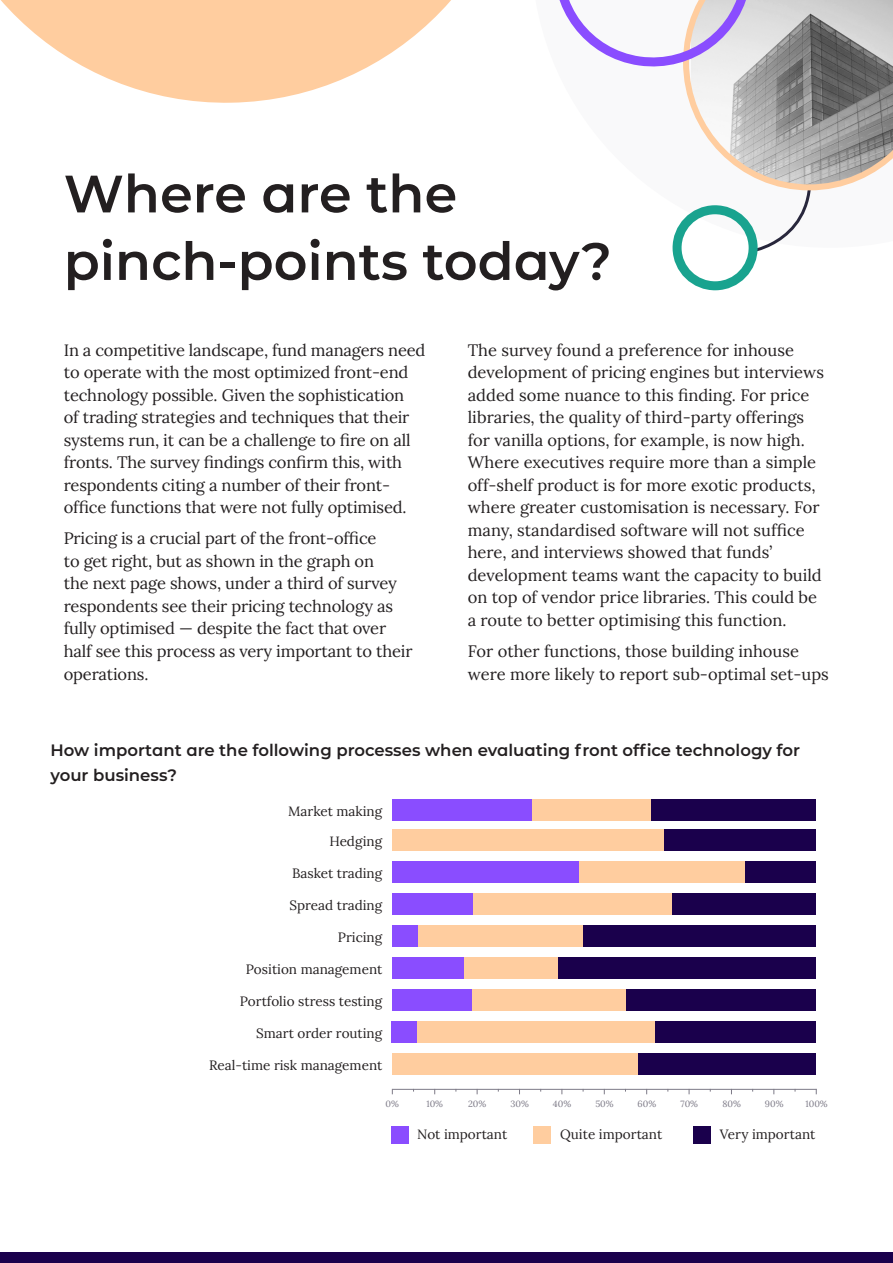
<style>
.page{position:relative;width:893px;height:1263px;background:#fff}
.page>*{position:absolute;margin:0;border:0;box-sizing:border-box;transform-origin:0 0}
.t1{font:52.5px/67.5px "Acuiti Montserrat";color:#231f20}
.t2{font:16.5px/22.5px "Lora";letter-spacing:-.005em;color:#231f20}
.t3{font:16.5px/25.5px "Acuiti Montserrat";color:#231f20}
.t4{font:13.5px "Lora";color:#231f20}
.t5{font:9px "Lora";color:#7d7a87}
</style>
<div class="page">
<svg style="left:1px;top:0;width:450px;height:103px;fill:#ffcd9f"></svg>
<svg style="left:559px;top:0;width:334px;height:251px"></svg>
<div style="left:672px;top:205px;width:86px;height:86px;border:9px solid #19a38f;border-radius:50%"></div>
<div style="left:0;top:1252px;width:893px;height:11px;background:#1a004c"></div>
<div style="left:391px;top:1126px;width:17px;height:17px;background:#8a4dff"></div>
<div style="left:534px;top:1126px;width:17px;height:17px;background:#ffcd9f"></div>
<div style="left:693px;top:1126px;width:17px;height:17px;background:#1a004c"></div>
<div style="left:392px;top:893px;width:81px;height:21px;background:#8a4dff"></div>
<div style="left:392px;top:861px;width:187px;height:21px;background:#8a4dff"></div>
<div style="left:392px;top:829px;width:272px;height:21px;background:#ffcd9f"></div>
<div style="left:392px;top:799px;width:140px;height:21px;background:#8a4dff"></div>
<div style="left:392px;top:925px;width:26px;height:21px;background:#8a4dff"></div>
<div style="left:392px;top:957px;width:72px;height:21px;background:#8a4dff"></div>
<div style="left:392px;top:989px;width:81px;height:21px;background:#8a4dff"></div>
<div style="left:417px;top:1021px;width:238px;height:21px;background:#ffcd9f"></div>
<div style="left:392px;top:1021px;width:25px;height:21px;background:#8a4dff"></div>
<div style="left:392px;top:1053px;width:247px;height:22px;background:#ffcd9f"></div>
<div style="left:655px;top:1021px;width:161px;height:21px;background:#1a004c"></div>
<div style="left:639px;top:1053px;width:177px;height:22px;background:#1a004c"></div>
<div style="left:473px;top:989px;width:153px;height:21px;background:#ffcd9f"></div>
<div style="left:626px;top:989px;width:190px;height:21px;background:#1a004c"></div>
<div style="left:464px;top:957px;width:94px;height:21px;background:#ffcd9f"></div>
<div style="left:558px;top:957px;width:258px;height:21px;background:#1a004c"></div>
<div style="left:418px;top:925px;width:165px;height:21px;background:#ffcd9f"></div>
<div style="left:583px;top:925px;width:233px;height:21px;background:#1a004c"></div>
<div style="left:473px;top:893px;width:200px;height:21px;background:#ffcd9f"></div>
<div style="left:579px;top:861px;width:166px;height:21px;background:#ffcd9f"></div>
<div style="left:532px;top:799px;width:119px;height:21px;background:#ffcd9f"></div>
<div style="left:673px;top:893px;width:143px;height:21px;background:#1a004c"></div>
<div style="left:745px;top:861px;width:71px;height:21px;background:#1a004c"></div>
<div style="left:664px;top:829px;width:152px;height:21px;background:#1a004c"></div>
<div style="left:651px;top:799px;width:165px;height:21px;background:#1a004c"></div>
<hr style="left:392px;top:1089px;width:425px;height:1px;background:#7d7a87">
<p class="t1" style="left:64px;top:158px;width:550px">Where are the pinch-points today?</p>
<p class="t2" style="left:64px;top:338px;width:363px">In a competitive landscape, fund managers need to operate with the most optimized front-end technology possible. Given the sophistication<br>of trading strategies and techniques that their systems run, it can be a challenge to fire on all fronts. The survey findings confirm this, with respondents citing a number of their front&shy;office functions that were not fully optimised.</p>
<p class="t2" style="left:64px;top:526px;width:350px">Pricing is a crucial part of the front-office<br>to get right, but as shown in the graph on<br>the next page shows, under a third of survey respondents see their pricing technology as fully optimised — despite the fact that over half see this process as very important to their operations.</p>
<p class="t2" style="left:468px;top:338px;width:358px">The survey found a preference for inhouse development of pricing engines but interviews added some nuance to this finding. For price libraries, the quality of third-party offerings for vanilla options, for example, is now high.<br>Where executives require more than a simple off-shelf product is for more exotic products, where greater customisation is necessary. For many, standardised software will not suffice here, and interviews showed that funds’ development teams want the capacity to build on top of vendor price libraries. This could be a route to better optimising this function.</p>
<p class="t2" style="left:468px;top:639px;width:363px">For other functions, those building inhouse were more likely to report sub-optimal set-ups</p>
<p class="t3" style="left:50px;top:736px;width:751px">How important are the following processes when evaluating front office technology for your business?</p>
<p class="t4" style="left:288px;top:801px;width:96px">Market making</p>
<p class="t4" style="left:329px;top:831px;width:54px">Hedging</p>
<p class="t4" style="left:292px;top:863px;width:92px">Basket trading</p>
<p class="t4" style="left:290px;top:895px;width:94px">Spread trading</p>
<p class="t4" style="left:338px;top:927px;width:46px">Pricing</p>
<p class="t4" style="left:246px;top:959px;width:138px">Position management</p>
<p class="t4" style="left:240px;top:991px;width:144px">Portfolio stress testing</p>
<p class="t4" style="left:256px;top:1023px;width:128px">Smart order routing</p>
<p class="t4" style="left:209px;top:1055px;width:175px">Real-time risk management</p>
<p class="t5" style="left:386px;top:1097px;width:15px">0%</p>
<p class="t5" style="left:426px;top:1097px;width:18px">10%</p>
<p class="t5" style="left:468px;top:1097px;width:20px">20%</p>
<p class="t5" style="left:510px;top:1097px;width:20px">30%</p>
<p class="t5" style="left:553px;top:1097px;width:20px">40%</p>
<p class="t5" style="left:595px;top:1097px;width:20px">50%</p>
<p class="t5" style="left:638px;top:1097px;width:20px">60%</p>
<p class="t5" style="left:681px;top:1097px;width:19px">70%</p>
<p class="t5" style="left:722px;top:1097px;width:20px">80%</p>
<p class="t5" style="left:765px;top:1097px;width:20px">90%</p>
<p class="t5" style="left:805px;top:1097px;width:24px">100%</p>
<p class="t4" style="left:417px;top:1124px;width:92px">Not important</p>
<p class="t4" style="left:560px;top:1124px;width:104px">Quite important</p>
<p class="t4" style="left:720px;top:1124px;width:97px">Very important</p>
</div>
